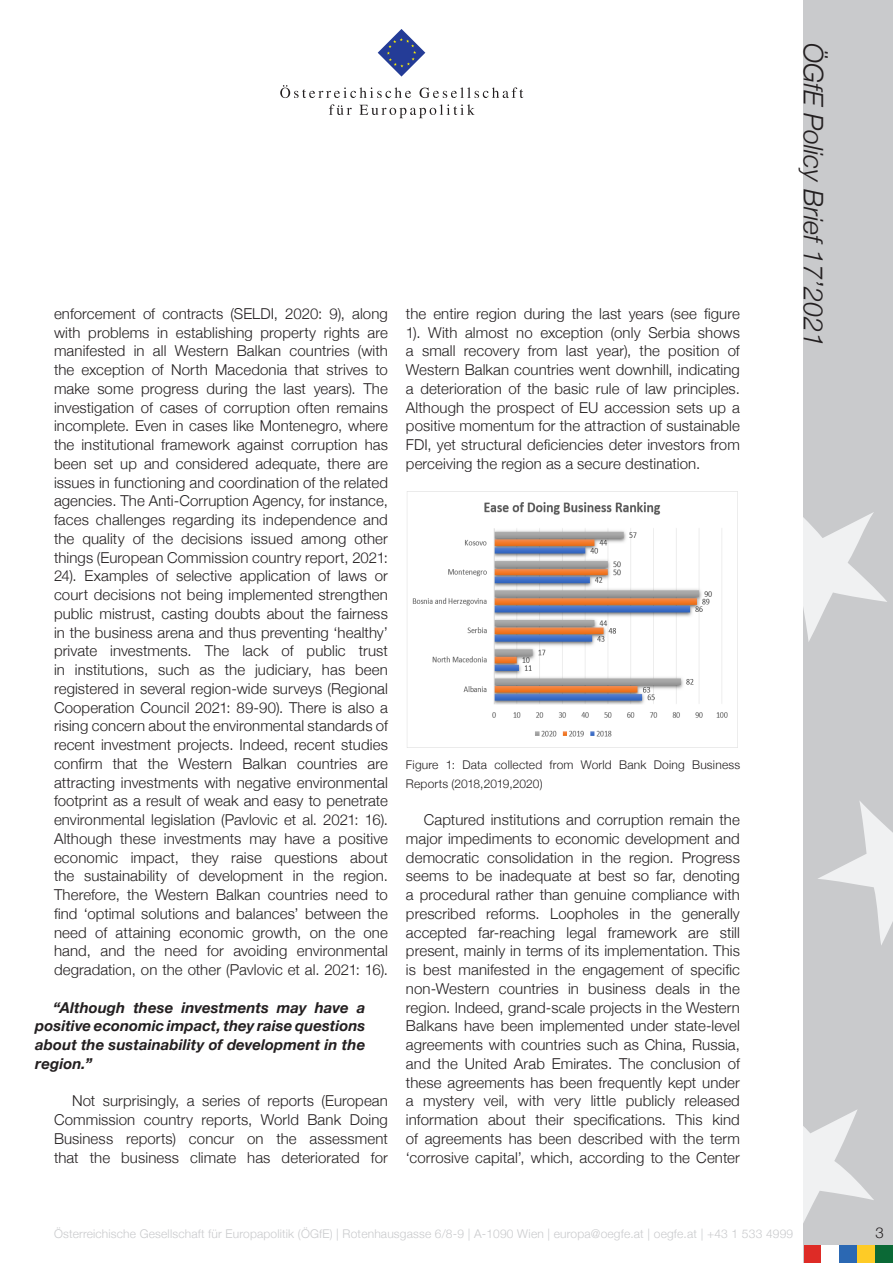
<style>
.page{position:relative;width:893px;height:1263px;background:#fff}
.page>*{position:absolute;margin:0;border:0;box-sizing:border-box;transform-origin:0 0}
.t1{font:italic 300 27px "Helvetica Neue";color:#231f20}
.Standard_Paragraph{font:300 15px/18.8px "Helvetica Neue";letter-spacing:.005em;color:#231f20;text-align:justify}
.Standard_Paragraph-2{font:italic 700 15px/18.8px "Helvetica Neue";letter-spacing:.005em;color:#231f20;text-align:justify}
.t2{font:300 12px "Helvetica Neue";letter-spacing:.015em;color:#c9cacc}
.Bildunterschrift{font:300 12px/18.8px "Helvetica Neue";letter-spacing:.015em;color:#231f20}
</style>
<div class="page">
<div style="left:804px;top:0;width:89px;height:1263px;background:#c9cacc"></div>
<svg style="left:804px;top:512px;width:83px;height:130px"></svg>
<svg style="left:818px;top:801px;width:75px;height:144px"></svg>
<svg style="left:804px;top:1110px;width:70px;height:111px"></svg>
<svg style="left:378px;top:29px;width:47px;height:48px"></svg>
<svg style="left:280px;top:85px;width:131px;height:13px"></svg>
<svg style="left:420px;top:87px;width:103px;height:11px"></svg>
<svg style="left:329px;top:104px;width:23px;height:11px"></svg>
<svg style="left:359px;top:104px;width:116px;height:14px"></svg>
<div style="left:857px;top:1245px;width:18px;height:18px;background:#fecb26"></div>
<div style="left:839px;top:1245px;width:18px;height:18px;background:#2b68b3"></div>
<div style="left:804px;top:1245px;width:17px;height:18px;background:#de2b26"></div>
<div style="left:875px;top:1245px;width:18px;height:18px;background:#0b6936"></div>
<div style="left:821px;top:1245px;width:18px;height:18px;background:#fff"></div>
<img style="left:407px;top:491px;width:331px;height:256px">
<p class="Standard_Paragraph" style="left:54px;top:303px;width:335px">enforcement of contracts (SELDI, 2020: 9), along with problems in establishing property rights are manifested in all Western Balkan countries (with the exception of North Macedonia that strives to make some progress during the last years). The investigation of cases of corruption often remains incomplete. Even in cases like Montenegro, where the institutional framework against corruption has been set up and considered adequate, there are issues in functioning and coordination of the related agencies. The Anti-Corruption Agency, for instance, faces challenges regarding its independence and the quality of the decisions issued among other things (European Commission country report, 2021:<br>24). Examples of selective application of laws or court decisions not being implemented strengthen public mistrust, casting doubts about the fairness in the business arena and thus preventing ‘healthy’ private investments. The lack of public trust in institutions, such as the judiciary, has been registered in several region-wide surveys (Regional Cooperation Council 2021: 89-90). There is also a rising concern about the environmental standards of recent investment projects. Indeed, recent studies confirm that the Western Balkan countries are attracting investments with negative environmental footprint as a result of weak and easy to penetrate environmental legislation (Pavlovic et al. 2021: 16).<br>Although these investments may have a positive economic impact, they raise questions about the sustainability of development in the region.<br>Therefore, the Western Balkan countries need to find ‘optimal solutions and balances’ between the need of attaining economic growth, on the one hand, and the need for avoiding environmental degradation, on the other (Pavlovic et al. 2021: 16).</p>
<p class="Standard_Paragraph-2" style="left:35px;top:998px;width:332px;text-indent:18px">“Although these investments may have a positive economic impact, they raise questions about the sustainability of development in the region.”</p>
<p class="Standard_Paragraph" style="left:54px;top:1090px;width:335px;text-indent:18px">Not surprisingly, a series of reports (European Commission country reports, World Bank Doing Business reports) concur on the assessment that the business climate has deteriorated for</p>
<p class="Standard_Paragraph" style="left:406px;top:303px;width:335px">the entire region during the last years (see figure 1). With almost no exception (only Serbia shows a small recovery from last year), the position of Western Balkan countries went downhill, indicating a deterioration of the basic rule of law principles.<br>Although the prospect of EU accession sets up a positive momentum for the attraction of sustainable FDI, yet structural deficiencies deter investors from perceiving the region as a secure destination.</p>
<p class="Bildunterschrift" style="left:406px;top:754px;width:336px">Figure 1: Data collected from World Bank Doing Business<br>Reports (2018,2019,2020)</p>
<p class="Standard_Paragraph" style="left:406px;top:809px;width:335px;text-indent:18px">Captured institutions and corruption remain the major impediments to economic development and democratic consolidation in the region. Progress seems to be inadequate at best so far, denoting a procedural rather than genuine compliance with prescribed reforms. Loopholes in the generally accepted far-reaching legal framework are still present, mainly in terms of its implementation. This is best manifested in the engagement of specific non-Western countries in business deals in the region. Indeed, grand-scale projects in the Western Balkans have been implemented under state-level agreements with countries such as China, Russia, and the United Arab Emirates. The conclusion of these agreements has been frequently kept under a mystery veil, with very little publicly released information about their specifications. This kind of agreements has been described with the term ‘corrosive capital’, which, according to the Center</p>
<h1 class="t1" style="left:835px;top:43px;width:305px;rotate:90deg">ÖGfE Policy Brief 17’2021</h1>
<p class="t2" style="left:54px;top:1224px;width:741px">Österreichische Gesellschaft für Europapolitik (ÖGfE) | Rotenhausgasse 6/8-9 | A-1090 Wien | europa@oegfe.at | oegfe.at | +43 1 533 4999</p>
<p class="Standard_Paragraph" style="left:875px;top:1222px;width:10px">3</p>
</div>
